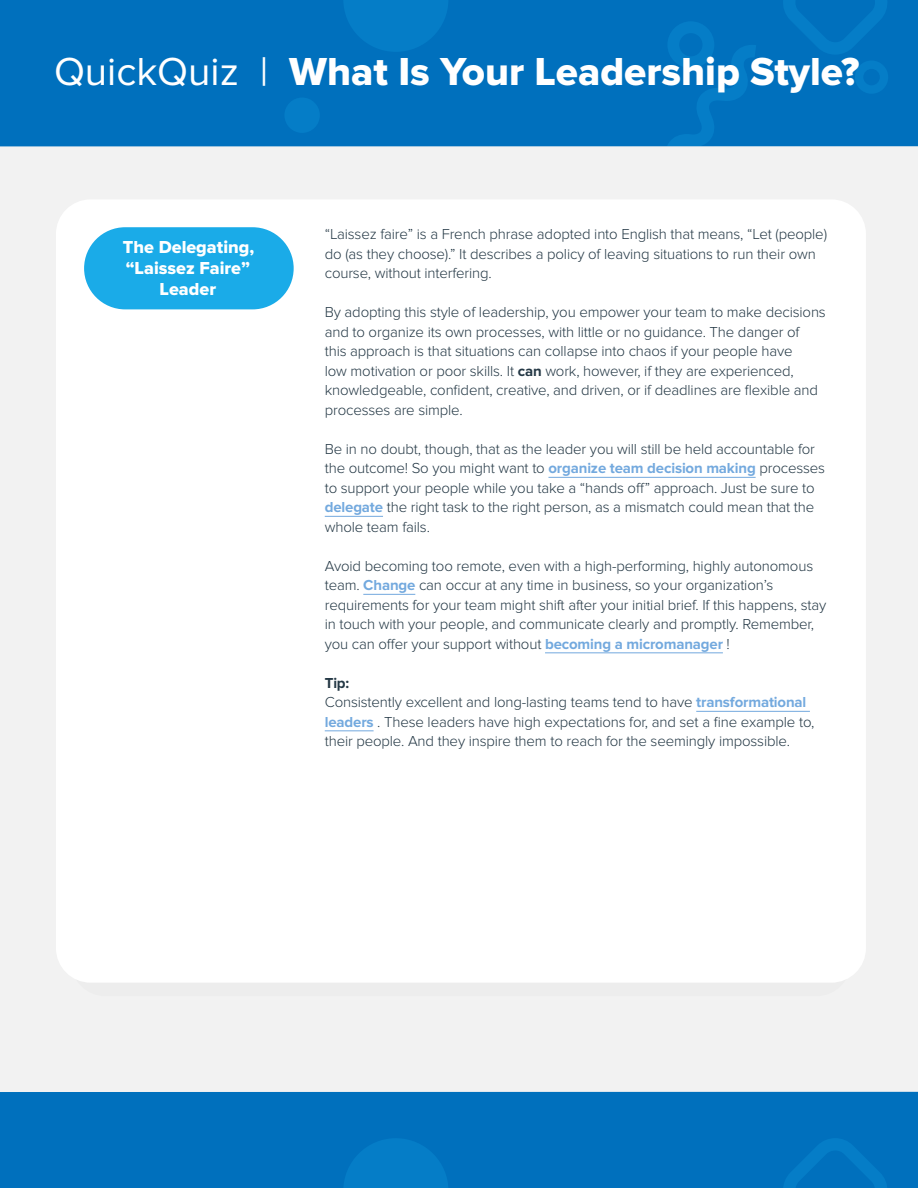
<style>
.page{position:relative;width:918px;height:1188px;background:#fff}
.page>*{position:absolute;margin:0;border:0;box-sizing:border-box;transform-origin:0 0}
.t1{font:40.5px "Proxima Nova Extrabld";color:#fff}
.t2{font:18px/21px "Proxima Nova Extrabld";color:#fff;text-align:center}
.t3{font:300 15px/19.5px "Proxima Nova";letter-spacing:-.01em;color:#243845}
.s1{font-family:"Proxima Nova"}
.s2{font-weight:700}
.s3{font-weight:700;color:#73a9de}
</style>
<div class="page">
<div style="left:0;top:0;width:918px;height:450px;background:#0070bd"></div>
<svg style="left:344px;top:0;width:104px;height:52px"></svg>
<div style="left:284px;top:98px;width:36px;height:35px;background:#057dc7;border-radius:50%"></div>
<svg style="left:668px;top:22px;width:88px;height:124px"></svg>
<div style="left:0;top:146px;width:918px;height:1014px;background:#f2f2f2"></div>
<div style="left:0;top:1092px;width:918px;height:96px;background:#0070bd"></div>
<svg style="left:784px;top:1138px;width:103px;height:50px"></svg>
<svg style="left:344px;top:1139px;width:104px;height:49px"></svg>
<svg style="left:783px;top:0;width:105px;height:93px"></svg>
<div style="left:71px;top:766px;width:780px;height:230px;background:#ededed;border-radius:35px"></div>
<div style="left:56px;top:199px;width:810px;height:784px;background:#fff;border-radius:35px"></div>
<div style="left:84px;top:227px;width:210px;height:82px;background:#1aabe8;border-radius:41px"></div>
<hr style="left:548px;top:477px;width:208px;height:1px;background:#73a9de">
<hr style="left:325px;top:516px;width:58px;height:1px;background:#73a9de">
<hr style="left:363px;top:594px;width:52px;height:1px;background:#73a9de">
<hr style="left:545px;top:652px;width:178px;height:1px;background:#73a9de">
<hr style="left:696px;top:711px;width:114px;height:1px;background:#73a9de">
<hr style="left:325px;top:730px;width:49px;height:1px;background:#73a9de">
<h1 class="t1" style="left:54px;top:48px;width:807px"><span class="s1">QuickQuiz |</span> What Is Your Leadership Style?</h1>
<p class="t2" style="left:123px;top:237px;width:133px">The Delegating, “Laissez Faire”<br>Leader</p>
<p class="t3" style="left:325px;top:225px;width:504px">“Laissez faire” is a French phrase adopted into English that means, “Let (people) do (as they choose).” It describes a policy of leaving situations to run their own course, without interfering.</p>
<p class="t3" style="left:325px;top:303px;width:503px">By adopting this style of leadership, you empower your team to make decisions and to organize its own processes, with little or no guidance. The danger of<br>this approach is that situations can collapse into chaos if your people have<br>low motivation or poor skills. It <span class="s2">can</span> work, however, if they are experienced, knowledgeable, confident, creative, and driven, or if deadlines are flexible and processes are simple.</p>
<p class="t3" style="left:325px;top:439px;width:502px">Be in no doubt, though, that as the leader you will still be held accountable for the outcome! So you might want to <span class="s3">organize team decision making</span> processes to support your people while you take a “hands off” approach. Just be sure to <span class="s3">delegate</span> the right task to the right person, as a mismatch could mean that the whole team fails.</p>
<p class="t3" style="left:325px;top:556px;width:503px">Avoid becoming too remote, even with a high-performing, highly autonomous team. <span class="s3">Change</span> can occur at any time in business, so your organization’s requirements for your team might shift after your initial brief. If this happens, stay in touch with your people, and communicate clearly and promptly. Remember, you can offer your support without <span class="s3">becoming a micromanager</span> !</p>
<p class="t3" style="left:325px;top:673px;width:491px"><span class="s2">Tip:<br></span>Consistently excellent and long-lasting teams tend to have <span class="s3">transformational leaders</span> . These leaders have high expectations for, and set a fine example to, their people. And they inspire them to reach for the seemingly impossible.</p>
</div>
